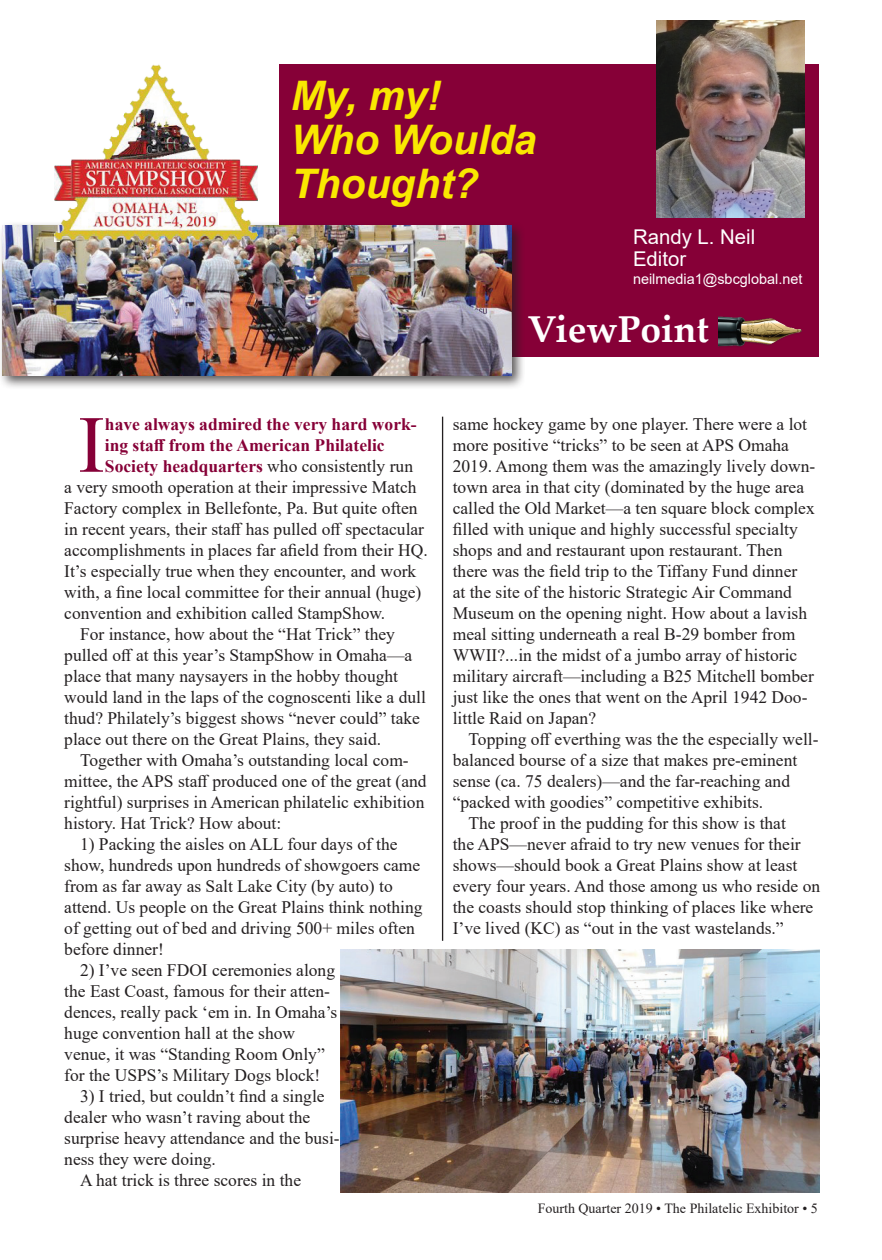
<style>
.page{position:relative;width:882px;height:1260px;background:#fff}
.page>*{position:absolute;margin:0;border:0;box-sizing:border-box;transform-origin:0 0}
.t1{font:80.85px "Times New Roman";color:#860037}
.t2{font:italic 700 40.77px "Arial";color:#f9e801}
.t3{font:700 37.27px "Palatino Linotype";color:#fff}
.t4{font:20.3px "Arial";color:#fff}
.t5{font:17.5px/21px "Times New Roman";color:#231f20}
.t6{font:700 17.5px "Times New Roman";color:#860037}
.t7{font:14.35px "Arial";color:#fff}
.t8{font:14px "Times New Roman";color:#231f20}
.s1{font-weight:400;color:#231f20}
</style>
<div class="page">
<div style="left:279px;top:65px;width:540px;height:292px;background:#860037"></div>
<img style="left:656px;top:20px;width:148px;height:198px">
<img style="left:718px;top:316px;width:84px;height:31px">
<hr style="left:442px;top:417px;width:1px;height:524px;background:#231f20">
<div style="left:0;top:221px;width:526px;height:169px;background:#231f20;opacity:.75"></div>
<img style="left:3px;top:226px;width:509px;height:149px">
<img style="left:340px;top:950px;width:479px;height:242px">
<img style="left:54px;top:64px;width:203px;height:177px">
<p class="t2" style="left:291px;top:69px;width:152px">My, my!</p>
<p class="t2" style="left:291px;top:113px;width:247px">Who Woulda</p>
<p class="t2" style="left:291px;top:157px;width:189px">Thought?</p>
<p class="t4" style="left:633px;top:223px;width:124px">Randy L. Neil</p>
<p class="t4" style="left:633px;top:245px;width:55px">Editor</p>
<p class="t7" style="left:633px;top:270px;width:171px">neilmedia1@sbcglobal.net</p>
<p class="t3" style="left:527px;top:303px;width:183px">ViewPoint</p>
<p class="t1" style="left:78px;top:388px;width:28px">I</p>
<p class="t6" style="left:105px;top:411px;width:313px">have always admired the very hard work-</p>
<p class="t6" style="left:105px;top:432px;width:281px">ing staff from the American Philatelic</p>
<p class="t6" style="left:105px;top:453px;width:310px">Society headquarters <span class="s1">who consistently run</span></p>
<p class="t5" style="left:64px;top:476px;width:354px">a very smooth operation at their impressive Match</p>
<p class="t5" style="left:64px;top:497px;width:355px">Factory complex in Bellefonte, Pa. But quite often</p>
<p class="t5" style="left:64px;top:518px;width:361px">in recent years, their staff has pulled off spectacular</p>
<p class="t5" style="left:64px;top:539px;width:365px">accomplishments in places far afield from their HQ.</p>
<p class="t5" style="left:64px;top:560px;width:354px">It’s especially true when they encounter, and work</p>
<p class="t5" style="left:64px;top:581px;width:359px">with, a fine local committee for their annual (huge)</p>
<p class="t5" style="left:64px;top:602px;width:323px">convention and exhibition called StampShow.</p>
<p class="t5" style="left:64px;top:623px;width:363px;text-indent:16px">For instance, how about the “Hat Trick” they pulled off at this year’s StampShow in Omaha—a place that many naysayers in the hobby thought would land in the laps of the cognoscenti like a dull thud? Philately’s biggest shows “never could” take place out there on the Great Plains, they said.</p>
<p class="t5" style="left:64px;top:749px;width:364px;text-indent:16px">Together with Omaha’s outstanding local com&shy;mittee, the APS staff produced one of the great (and rightful) surprises in American philatelic exhibition history. Hat Trick? How about:</p>
<p class="t5" style="left:64px;top:833px;width:360px;text-indent:16px">1) Packing the aisles on ALL four days of the show, hundreds upon hundreds of showgoers came from as far away as Salt Lake City (by auto) to attend. Us people on the Great Plains think nothing of getting out of bed and driving 500+ miles often before dinner!</p>
<p class="t5" style="left:64px;top:959px;width:275px;text-indent:16px">2) I’ve seen FDOI ceremonies along the East Coast, famous for their atten&shy;dences, really pack ‘em in. In Omaha’s huge convention hall at the show venue, it was “Standing Room Only” for the USPS’s Military Dogs block!</p>
<p class="t5" style="left:64px;top:1085px;width:277px;text-indent:16px">3) I tried, but couldn’t find a single dealer who wasn’t raving about the surprise heavy attendance and the busi&shy;ness they were doing.</p>
<p class="t5" style="left:80px;top:1169px;width:223px">A hat trick is three scores in the</p>
<p class="t5" style="left:453px;top:413px;width:364px">same hockey game by one player. There were a lot more positive “tricks” to be seen at APS Omaha 2019. Among them was the amazingly lively down&shy;town area in that city (dominated by the huge area called the Old Market—a ten square block complex filled with unique and highly successful specialty shops and and restaurant upon restaurant. Then there was the field trip to the Tiffany Fund dinner<br>at the site of the historic Strategic Air Command Museum on the opening night. How about a lavish meal sitting underneath a real B-29 bomber from WWII?...in the midst of a jumbo array of historic military aircraft—including a B25 Mitchell bomber just like the ones that went on the April 1942 Doo&shy;little Raid on Japan?</p>
<p class="t5" style="left:453px;top:728px;width:367px;text-indent:16px">Topping off everthing was the the especially well&shy;balanced bourse of a size that makes pre-eminent sense (ca. 75 dealers)—and the far-reaching and “packed with goodies” competitive exhibits.</p>
<p class="t5" style="left:453px;top:812px;width:369px;text-indent:16px">The proof in the pudding for this show is that<br>the APS—never afraid to try new venues for their shows—should book a Great Plains show at least every four years. And those among us who reside on the coasts should stop thinking of places like where I’ve lived (KC) as “out in the vast wastelands.”</p>
<p class="t8" style="left:538px;top:1198px;width:282px">Fourth Quarter 2019 • The Philatelic Exhibitor • 5</p>
</div>
